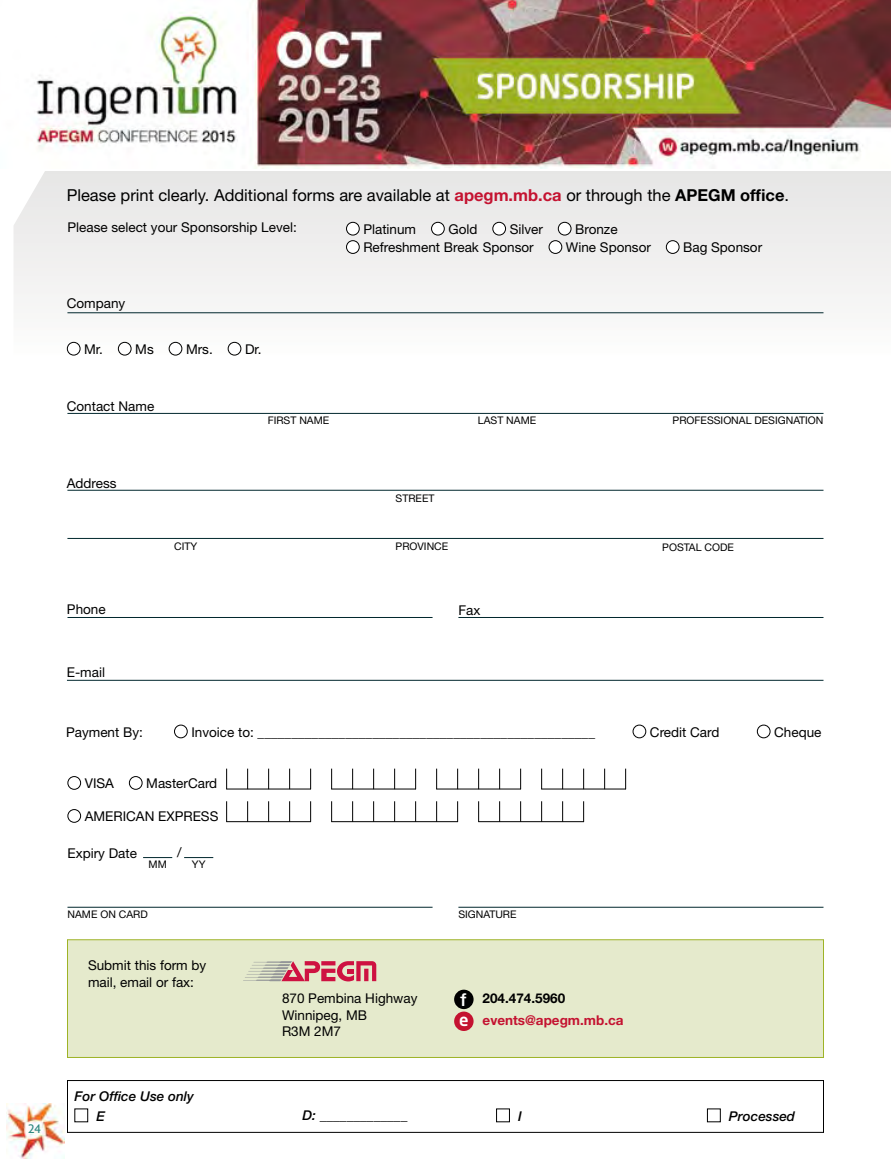
<style>
.page{position:relative;width:891px;height:1161px;background:#fff}
.page>*{position:absolute;margin:0;border:0;box-sizing:border-box;transform-origin:0 0}
.t1{font:16.5px "Helvetica Neue LT Std";color:#000}
.t2{font:13.5px/16.5px "Helvetica Neue LT Std";color:#000}
.t3{font:italic 500 13.5px/20px "Helvetica Neue LT Std";color:#000}
.t4{font:700 13.5px/21.9px "Helvetica Neue LT Std";color:#c41230}
.t5{font:500 13.5px "Agenda";color:#2f8780}
.t6{font:10.5px "Helvetica Neue LT Std";color:#000}
.s1{font-weight:700;color:#c41230}
.s2{font-weight:700}
.s3{font-family:"Neo Sans";font-weight:500;font-size:16.5px;color:#fff}
.s4{color:#000}
</style>
<div class="page">
<svg style="left:14px;top:171px;width:877px;height:185px"></svg>
<div style="left:68px;top:940px;width:756px;height:117px;background:#e5eacc"></div>
<div style="left:67px;top:1080px;width:757px;height:53px;border:1px solid #000"></div>
<hr style="left:67px;top:312px;width:757px;height:1px;background:#01272d">
<hr style="left:67px;top:413px;width:757px;height:1px;background:#01272d">
<hr style="left:67px;top:538px;width:757px;height:1px;background:#01272d">
<hr style="left:67px;top:490px;width:757px;height:1px;background:#01272d">
<div style="left:67px;top:342px;width:13px;height:13px;background:#fff;border-radius:50%"></div>
<div style="left:67px;top:342px;width:13px;height:13px;border:1px solid #000;border-radius:50%"></div>
<div style="left:118px;top:342px;width:13px;height:13px;background:#fff;border-radius:50%"></div>
<div style="left:118px;top:342px;width:13px;height:13px;border:1px solid #000;border-radius:50%"></div>
<div style="left:169px;top:342px;width:13px;height:13px;background:#fff;border-radius:50%"></div>
<div style="left:169px;top:342px;width:13px;height:13px;border:1px solid #000;border-radius:50%"></div>
<div style="left:228px;top:342px;width:13px;height:13px;background:#fff;border-radius:50%"></div>
<div style="left:228px;top:342px;width:13px;height:13px;border:1px solid #000;border-radius:50%"></div>
<div style="left:347px;top:222px;width:12px;height:13px;background:#fff;border-radius:50%"></div>
<div style="left:346px;top:222px;width:14px;height:13px;border:1px solid #000;border-radius:50%"></div>
<div style="left:432px;top:222px;width:12px;height:13px;background:#fff;border-radius:50%"></div>
<div style="left:431px;top:222px;width:14px;height:13px;border:1px solid #000;border-radius:50%"></div>
<div style="left:493px;top:222px;width:13px;height:13px;background:#fff;border-radius:50%"></div>
<div style="left:492px;top:222px;width:14px;height:13px;border:1px solid #000;border-radius:50%"></div>
<div style="left:558px;top:222px;width:13px;height:13px;background:#fff;border-radius:50%"></div>
<div style="left:558px;top:222px;width:13px;height:13px;border:1px solid #000;border-radius:50%"></div>
<div style="left:347px;top:241px;width:12px;height:12px;background:#fff;border-radius:50%"></div>
<div style="left:346px;top:240px;width:14px;height:14px;border:1px solid #000;border-radius:50%"></div>
<div style="left:549px;top:241px;width:13px;height:12px;background:#fff;border-radius:50%"></div>
<div style="left:549px;top:240px;width:13px;height:14px;border:1px solid #000;border-radius:50%"></div>
<div style="left:666px;top:241px;width:13px;height:12px;background:#fff;border-radius:50%"></div>
<div style="left:666px;top:240px;width:13px;height:14px;border:1px solid #000;border-radius:50%"></div>
<hr style="left:67px;top:680px;width:756px;height:1px;background:#01272d">
<div style="left:75px;top:1109px;width:13px;height:13px;border:1px solid #000"></div>
<div style="left:496px;top:1109px;width:14px;height:13px;border:1px solid #000"></div>
<div style="left:707px;top:1109px;width:14px;height:13px;border:1px solid #000"></div>
<div style="left:454px;top:990px;width:20px;height:19px;background:#000;border-radius:50%"></div>
<div style="left:454px;top:1012px;width:20px;height:19px;background:#c41230;border-radius:50%"></div>
<svg style="left:243px;top:961px;width:133px;height:20px"></svg>
<hr style="left:458px;top:617px;width:366px;height:1px;background:#01272d">
<hr style="left:68px;top:617px;width:365px;height:1px;background:#01272d">
<hr style="left:68px;top:907px;width:365px;height:1px;background:#01272d">
<hr style="left:458px;top:907px;width:366px;height:1px;background:#01272d">
<svg style="left:143px;top:857px;width:29px;height:1px"></svg>
<svg style="left:184px;top:857px;width:29px;height:1px"></svg>
<div style="left:174px;top:725px;width:14px;height:13px;border:1px solid #000;border-radius:50%"></div>
<div style="left:633px;top:725px;width:13px;height:13px;border:1px solid #000;border-radius:50%"></div>
<div style="left:757px;top:725px;width:13px;height:13px;border:1px solid #000;border-radius:50%"></div>
<div style="left:68px;top:776px;width:13px;height:14px;border:1px solid #000;border-radius:50%"></div>
<div style="left:129px;top:776px;width:14px;height:14px;border:1px solid #000;border-radius:50%"></div>
<div style="left:68px;top:809px;width:13px;height:14px;border:1px solid #000;border-radius:50%"></div>
<svg style="left:226px;top:801px;width:1px;height:20px"></svg>
<svg style="left:247px;top:801px;width:1px;height:20px"></svg>
<svg style="left:289px;top:801px;width:1px;height:20px"></svg>
<svg style="left:268px;top:801px;width:1px;height:20px"></svg>
<svg style="left:310px;top:801px;width:1px;height:20px"></svg>
<hr style="left:226px;top:821px;width:85px;height:1px;background:#000">
<svg style="left:331px;top:801px;width:1px;height:20px"></svg>
<svg style="left:352px;top:801px;width:1px;height:20px"></svg>
<svg style="left:394px;top:801px;width:1px;height:20px"></svg>
<svg style="left:457px;top:801px;width:1px;height:20px"></svg>
<svg style="left:373px;top:801px;width:1px;height:20px"></svg>
<svg style="left:436px;top:801px;width:1px;height:20px"></svg>
<svg style="left:415px;top:801px;width:1px;height:20px"></svg>
<hr style="left:331px;top:821px;width:127px;height:1px;background:#000">
<svg style="left:478px;top:801px;width:1px;height:20px"></svg>
<svg style="left:499px;top:801px;width:1px;height:20px"></svg>
<svg style="left:541px;top:801px;width:1px;height:20px"></svg>
<svg style="left:520px;top:801px;width:1px;height:20px"></svg>
<svg style="left:583px;top:801px;width:1px;height:20px"></svg>
<svg style="left:562px;top:801px;width:1px;height:20px"></svg>
<hr style="left:478px;top:821px;width:106px;height:1px;background:#000">
<svg style="left:226px;top:769px;width:1px;height:20px"></svg>
<svg style="left:247px;top:769px;width:1px;height:20px"></svg>
<svg style="left:289px;top:769px;width:1px;height:20px"></svg>
<svg style="left:268px;top:769px;width:1px;height:20px"></svg>
<svg style="left:310px;top:769px;width:1px;height:20px"></svg>
<hr style="left:226px;top:789px;width:85px;height:1px;background:#000">
<svg style="left:331px;top:769px;width:1px;height:20px"></svg>
<svg style="left:352px;top:769px;width:1px;height:20px"></svg>
<svg style="left:394px;top:769px;width:1px;height:20px"></svg>
<svg style="left:373px;top:769px;width:1px;height:20px"></svg>
<svg style="left:415px;top:769px;width:1px;height:20px"></svg>
<hr style="left:331px;top:789px;width:85px;height:1px;background:#000">
<svg style="left:436px;top:769px;width:1px;height:20px"></svg>
<svg style="left:457px;top:769px;width:1px;height:20px"></svg>
<svg style="left:499px;top:769px;width:1px;height:20px"></svg>
<svg style="left:478px;top:769px;width:1px;height:20px"></svg>
<svg style="left:520px;top:769px;width:1px;height:20px"></svg>
<hr style="left:436px;top:789px;width:85px;height:1px;background:#000">
<svg style="left:541px;top:769px;width:1px;height:20px"></svg>
<svg style="left:562px;top:769px;width:1px;height:20px"></svg>
<svg style="left:604px;top:769px;width:1px;height:20px"></svg>
<svg style="left:583px;top:769px;width:1px;height:20px"></svg>
<svg style="left:625px;top:769px;width:1px;height:20px"></svg>
<hr style="left:541px;top:789px;width:85px;height:1px;background:#000">
<div style="left:67px;top:939px;width:757px;height:119px;border:1px solid #9eb326"></div>
<img style="left:36px;top:0;width:855px;height:168px">
<img style="left:6px;top:1103px;width:59px;height:56px">
<p class="t5" style="left:28px;top:1121px;width:14px">24</p>
<p class="t1" style="left:67px;top:186px;width:724px">Please print clearly. Additional forms are available at <span class="s1">apegm.mb.ca</span> or through the <span class="s2">APEGM office</span>.</p>
<p class="t2" style="left:67px;top:218px;width:231px">Please select your Sponsorship Level:</p>
<p class="t2" style="left:67px;top:295px;width:60px">Company</p>
<p class="t2" style="left:84px;top:341px;width:20px">Mr.</p>
<p class="t2" style="left:135px;top:341px;width:20px">Ms</p>
<p class="t2" style="left:186px;top:341px;width:28px">Mrs.</p>
<p class="t2" style="left:245px;top:341px;width:18px">Dr.</p>
<p class="t2" style="left:67px;top:397px;width:89px">Contact Name</p>
<p class="t2" style="left:363px;top:221px;width:54px">Platinum</p>
<p class="t2" style="left:448px;top:221px;width:30px">Gold</p>
<p class="t2" style="left:510px;top:221px;width:35px">Silver</p>
<p class="t2" style="left:575px;top:221px;width:44px">Bronze</p>
<p class="t2" style="left:363px;top:239px;width:172px">Refreshment Break Sponsor</p>
<p class="t2" style="left:566px;top:239px;width:87px">Wine Sponsor</p>
<p class="t2" style="left:683px;top:239px;width:81px">Bag Sponsor</p>
<p class="t2" style="left:67px;top:475px;width:51px">Address</p>
<p class="t6" style="left:268px;top:414px;width:63px">FIRST NAME</p>
<p class="t6" style="left:478px;top:414px;width:60px">LAST NAME</p>
<p class="t6" style="left:673px;top:414px;width:152px">PROFESSIONAL DESIGNATION</p>
<p class="t6" style="left:396px;top:492px;width:40px">STREET</p>
<p class="t6" style="left:174px;top:540px;width:25px">CITY</p>
<p class="t6" style="left:396px;top:540px;width:54px">PROVINCE</p>
<p class="t6" style="left:662px;top:541px;width:73px">POSTAL CODE</p>
<p class="t2" style="left:67px;top:601px;width:40px">Phone</p>
<p class="t2" style="left:458px;top:602px;width:23px">Fax</p>
<p class="t2" style="left:67px;top:664px;width:40px">E-mail</p>
<p class="t2" style="left:66px;top:723px;width:78px">Payment By:</p>
<p class="t2" style="left:191px;top:723px;width:405px">Invoice to: __________________________________________________</p>
<p class="t2" style="left:650px;top:723px;width:71px">Credit Card</p>
<p class="t2" style="left:774px;top:723px;width:49px">Cheque</p>
<p class="t2" style="left:85px;top:775px;width:31px">VISA</p>
<p class="t2" style="left:146px;top:775px;width:73px">MasterCard</p>
<p class="t2" style="left:85px;top:808px;width:135px">AMERICAN EXPRESS</p>
<p class="t2" style="left:68px;top:845px;width:71px">Expiry Date</p>
<p class="t2" style="left:177px;top:844px;width:6px">/</p>
<p class="t6" style="left:149px;top:858px;width:20px">MM</p>
<p class="t6" style="left:192px;top:858px;width:15px">YY</p>
<p class="t6" style="left:68px;top:908px;width:82px">NAME ON CARD</p>
<p class="t6" style="left:458px;top:908px;width:60px">SIGNATURE</p>
<p class="t2" style="left:88px;top:957px;width:120px">Submit this form by mail, email or fax:</p>
<p class="t3" style="left:96px;top:1086px;width:99px;text-indent:-22px">For Office Use only<br>E</p>
<p class="t2" style="left:282px;top:990px;width:137px">870 Pembina Highway<br>Winnipeg, MB<br>R3M 2M7</p>
<p class="t4" style="left:459px;top:987px;width:166px"><span class="s3">f</span> <span class="s4">204.474.5960<br></span><span class="s3">e</span> events@apegm.mb.ca</p>
<p class="t3" style="left:302px;top:1105px;width:107px">D: _____________</p>
<p class="t3" style="left:518px;top:1106px;width:5px">I</p>
<p class="t3" style="left:729px;top:1106px;width:68px">Processed</p>
</div>
